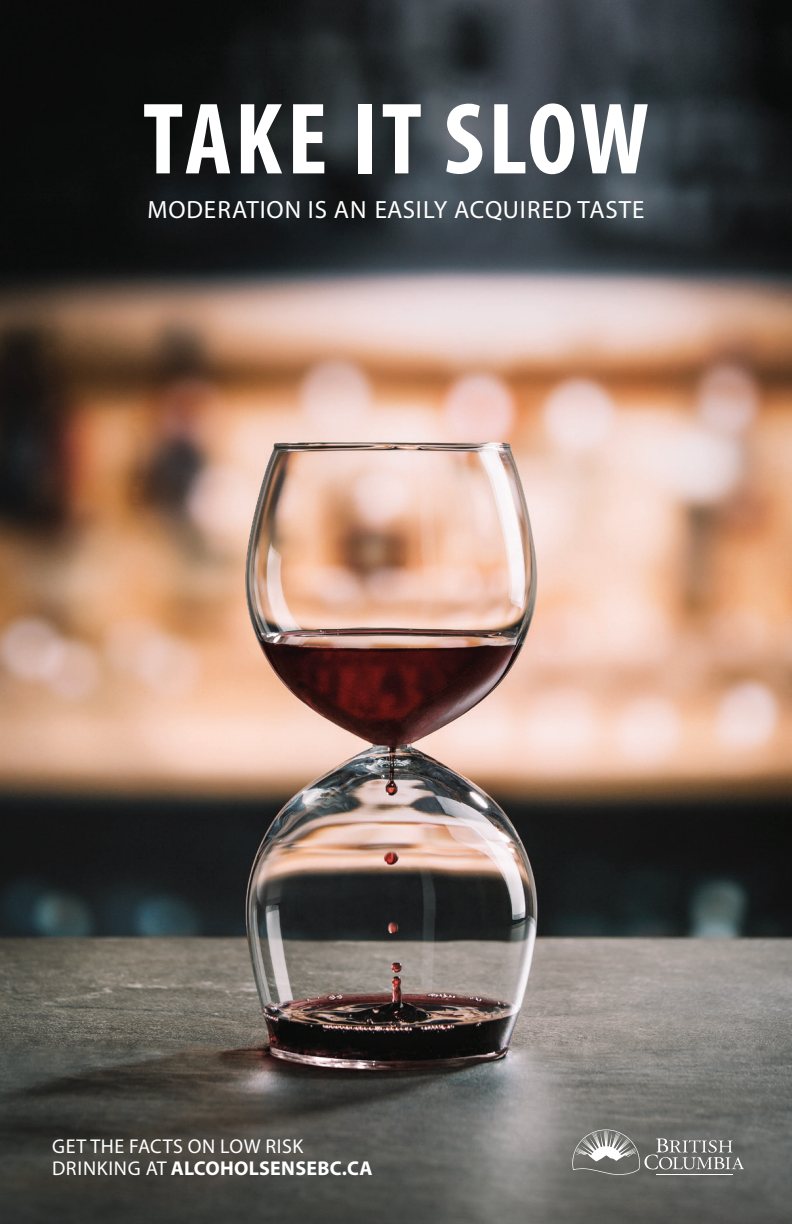
<style>
.page{position:relative;width:792px;height:1224px;background:#fff}
.page>*{position:absolute;margin:0;border:0;box-sizing:border-box;transform-origin:0 0}
.Headline{font:700 condensed 102.5px "Myriad Pro";letter-spacing:.03em;color:#fff}
.Sub_Head{font:25px "Myriad Pro";letter-spacing:.04em;color:#fff}
.tag_extended{font:20px/22px "Myriad Pro";letter-spacing:.025em;color:#fff}
.s1{font-weight:700}
</style>
<div class="page">
<img style="left:0;top:0;width:792px;height:1224px">
<svg style="left:572px;top:1130px;width:172px;height:45px"></svg>
<p class="Headline" style="left:143px;top:75px;width:508px">TAKE IT SLOW</p>
<p class="Sub_Head" style="left:148px;top:194px;width:498px">MODERATION IS AN EASILY ACQUIRED TASTE</p>
<p class="tag_extended" style="left:52px;top:1135px;width:322px">GET THE FACTS ON LOW RISK<br>DRINKING AT <span class="s1">ALCOHOLSENSEBC.CA</span></p>
</div>
